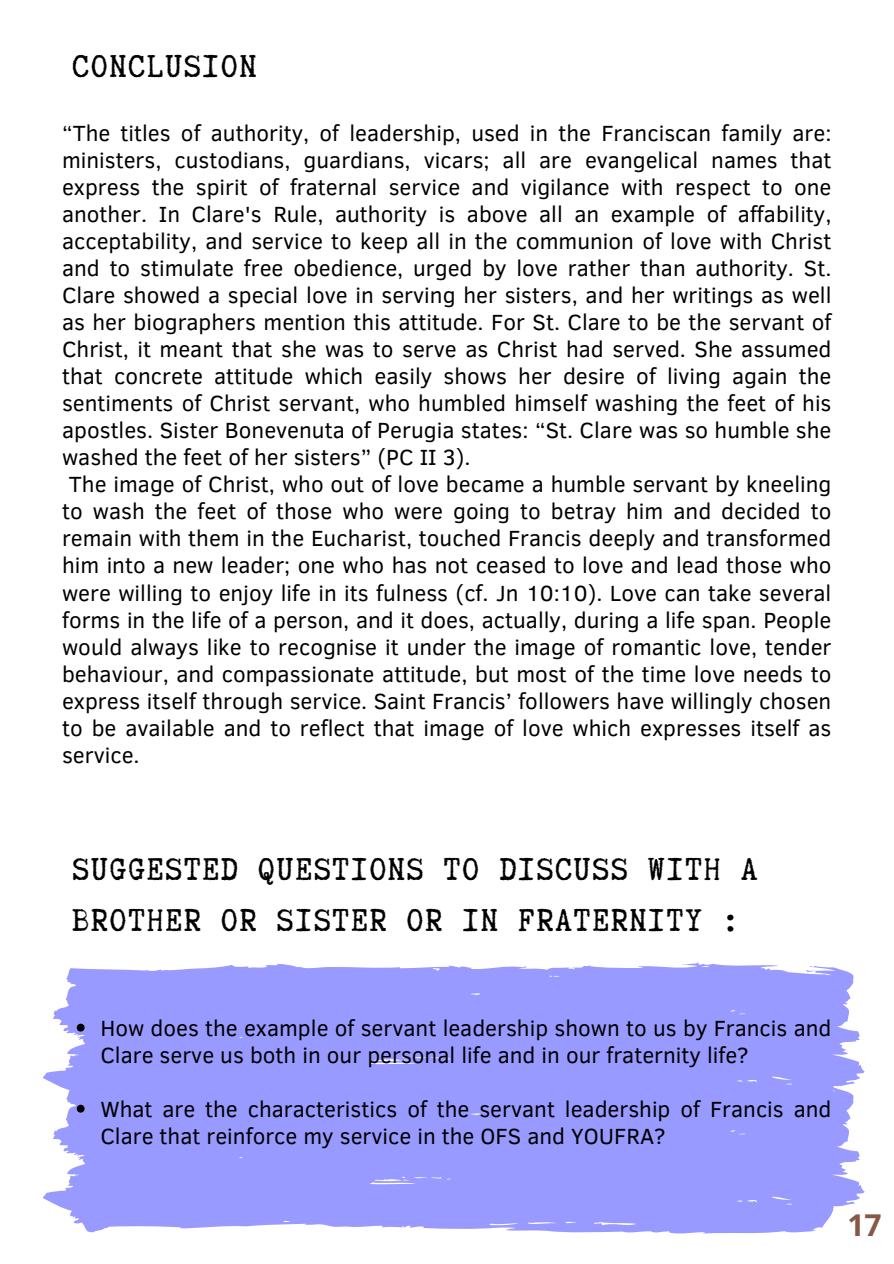
<style>
.page{position:relative;width:894px;height:1264px;background:#fff}
.page>*{position:absolute;margin:0;border:0;box-sizing:border-box;transform-origin:0 0}
.t1{font:37.5px/51.8px "Truetypewriter Polygl OTT";letter-spacing:.05em;color:#000}
.t2{font:700 30px "Open Sans";color:#875848}
.t3{font:22.5px/27px "Clear Sans";color:#000;text-align:justify}
</style>
<div class="page">
<svg style="left:43px;top:962px;width:821px;height:120px;background:#a1a3ff"></svg>
<svg style="left:43px;top:1082px;width:821px;height:152px;background:#a0a2ff"></svg>
<svg style="left:77px;top:1023px;width:8px;height:8px"></svg>
<svg style="left:77px;top:1104px;width:8px;height:8px"></svg>
<h1 class="t1" style="left:73px;top:40px;width:185px">CONCLUSION</h1>
<p class="t3" style="left:62px;top:119px;width:770px">“The titles of authority, of leadership, used in the Franciscan family are: ministers, custodians, guardians, vicars; all are evangelical names that express the spirit of fraternal service and vigilance with respect to one another. In Clare's Rule, authority is above all an example of affability, acceptability, and service to keep all in the communion of love with Christ and to stimulate free obedience, urged by love rather than authority. St.<br>Clare showed a special love in serving her sisters, and her writings as well as her biographers mention this attitude. For St. Clare to be the servant of Christ, it meant that she was to serve as Christ had served. She assumed that concrete attitude which easily shows her desire of living again the sentiments of Christ servant, who humbled himself washing the feet of his apostles. Sister Bonevenuta of Perugia states: “St. Clare was so humble she washed the feet of her sisters” (PC II 3).</p>
<p class="t3" style="left:62px;top:470px;width:770px;text-indent:7px">The image of Christ, who out of love became a humble servant by kneeling to wash the feet of those who were going to betray him and decided to remain with them in the Eucharist, touched Francis deeply and transformed him into a new leader; one who has not ceased to love and lead those who were willing to enjoy life in its fulness (cf. Jn 10:10). Love can take several forms in the life of a person, and it does, actually, during a life span. People would always like to recognise it under the image of romantic love, tender behaviour, and compassionate attitude, but most of the time love needs to express itself through service. Saint Francis’ followers have willingly chosen to be available and to reflect that image of love which expresses itself as service.</p>
<h1 class="t1" style="left:73px;top:842px;width:686px">SUGGESTED QUESTIONS TO DISCUSS WITH A<br>BROTHER OR SISTER OR IN FRATERNITY :</h1>
<p class="t3" style="left:100px;top:1013px;width:732px">How does the example of servant leadership shown to us by Francis and<br>Clare serve us both in our personal life and in our fraternity life?</p>
<p class="t3" style="left:100px;top:1094px;width:732px">What are the characteristics of the servant leadership of Francis and<br>Clare that reinforce my service in the OFS and YOUFRA?</p>
<p class="t2" style="left:847px;top:1204px;width:36px">17</p>
</div>
